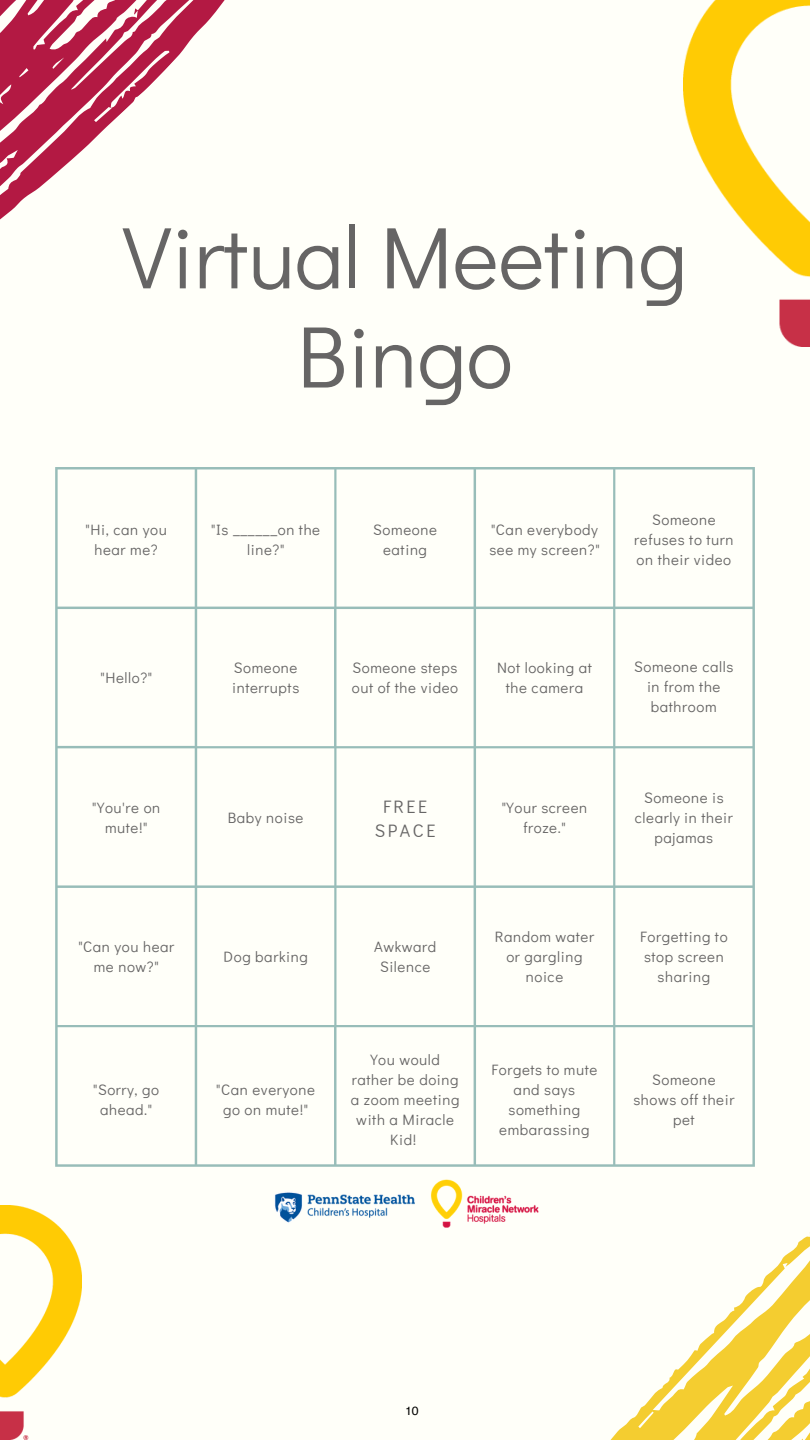
<style>
.page{position:relative;width:810px;height:1440px;background:#fffff9}
.page>*{position:absolute;margin:0;border:0;box-sizing:border-box;transform-origin:0 0}
.t1{font:88px/99.2px "Didact Gothic";letter-spacing:-.005em;color:#666565;text-align:center}
.t2{font:18px/23.9px "Didact Gothic";letter-spacing:.14em;color:#666565;text-align:center}
.t3{font:15px/20px "Didact Gothic";letter-spacing:.04em;color:#666565;text-align:center}
.t4{font:12px "AG Book Pro";color:#000}
</style>
<div class="page">
<svg style="left:55px;top:467px;width:700px;height:700px"></svg>
<svg style="left:0;top:0;width:225px;height:220px"></svg>
<svg style="left:610px;top:1232px;width:200px;height:208px"></svg>
<img style="left:684px;top:0;width:126px;height:347px">
<img style="left:0;top:1205px;width:81px;height:235px">
<img style="left:274px;top:1179px;width:265px;height:49px">
<h1 class="t1" style="left:123px;top:204px;width:566px">Virtual Meeting<br>Bingo</h1>
<p class="t3" style="left:86px;top:519px;width:83px">"Hi, can you hear me?</p>
<p class="t3" style="left:100px;top:667px;width:53px">"Hello?"</p>
<p class="t3" style="left:92px;top:798px;width:70px">"You're on mute!"</p>
<p class="t3" style="left:211px;top:519px;width:110px">"Is ______on the line?"</p>
<p class="t3" style="left:373px;top:519px;width:65px">Someone eating</p>
<p class="t3" style="left:489px;top:519px;width:112px;text-align:left">"Can everybody see my screen?"</p>
<p class="t3" style="left:634px;top:509px;width:101px">Someone refuses to turn on their video</p>
<p class="t3" style="left:232px;top:657px;width:69px;text-align:left">Someone interrupts</p>
<p class="t3" style="left:352px;top:657px;width:108px;text-align:left">Someone steps out of the video</p>
<p class="t3" style="left:497px;top:657px;width:97px">Not looking at the camera</p>
<p class="t3" style="left:634px;top:656px;width:101px">Someone calls in from the bathroom</p>
<p class="t2" style="left:375px;top:794px;width:62px">FREE<br>SPACE</p>
<p class="t3" style="left:635px;top:788px;width:100px">Someone is clearly in their pajamas</p>
<p class="t3" style="left:228px;top:808px;width:77px">Baby noise</p>
<p class="t3" style="left:502px;top:797px;width:87px">"Your screen froze."</p>
<p class="t3" style="left:78px;top:936px;width:97px">"Can you hear me now?"</p>
<p class="t3" style="left:495px;top:926px;width:101px">Random water or gargling noice</p>
<p class="t3" style="left:374px;top:936px;width:64px">Awkward<br>Silence</p>
<p class="t3" style="left:224px;top:946px;width:86px">Dog barking</p>
<p class="t3" style="left:640px;top:926px;width:89px">Forgetting to stop screen sharing</p>
<p class="t3" style="left:93px;top:1079px;width:68px">"Sorry, go ahead."</p>
<p class="t3" style="left:351px;top:1049px;width:110px">You would rather be doing a zoom meeting with a Miracle<br>Kid!</p>
<p class="t3" style="left:491px;top:1059px;width:107px">Forgets to mute and says something embarassing</p>
<p class="t3" style="left:216px;top:1079px;width:100px">"Can everyone go on mute!"</p>
<p class="t3" style="left:633px;top:1069px;width:103px">Someone shows off their pet</p>
<p class="t4" style="left:405px;top:1403px;width:15px">10</p>
</div>
